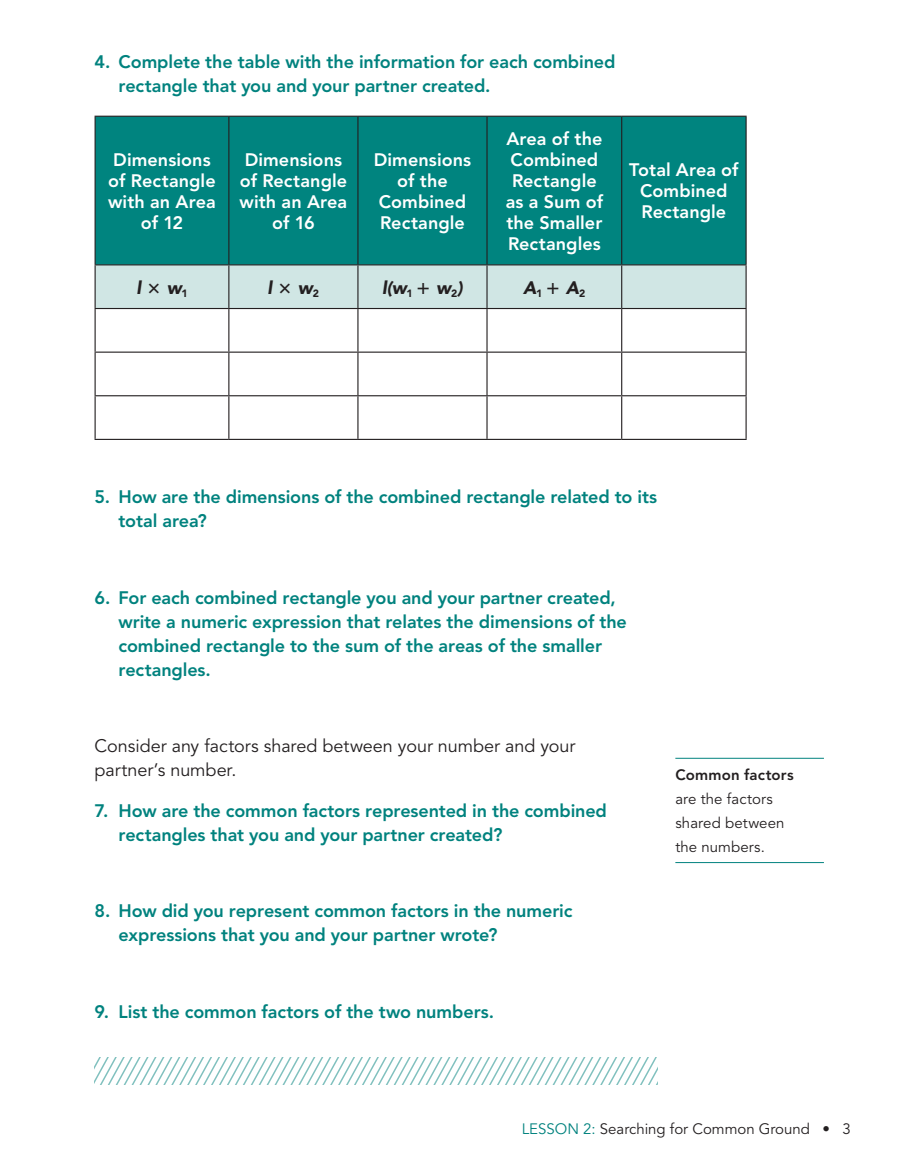
<style>
.page{position:relative;width:905px;height:1175px;background:#fff}
.page>*{position:absolute;margin:0;border:0;box-sizing:border-box;transform-origin:0 0}
.t1{font:800 18px/24px "Avenir LT Std";letter-spacing:-.005em;color:#00827e}
.t2{font:800 18px/21px "Avenir LT Std";letter-spacing:.005em;color:#fff;text-align:center}
.t3{font:18px/24px "Avenir LT Std";letter-spacing:-.005em;color:#231f20}
.t4{font:italic 900 18px "Avenir LT Std";color:#231f20}
.t5{font:15px/24px "Avenir LT Std";color:#231f20}
.t6{font:800 15px "Avenir LT Std";letter-spacing:.015em;color:#231f20}
.s1{color:#00827e}
</style>
<div class="page">
<div style="left:96px;top:117px;width:649px;height:147px;background:#00847f"></div>
<hr style="left:94px;top:116px;width:135px;height:1px;background:#231f20">
<hr style="left:94px;top:117px;width:2px;height:147px;background:#231f20">
<hr style="left:229px;top:116px;width:129px;height:1px;background:#231f20">
<hr style="left:228px;top:117px;width:1px;height:147px;background:#231f20">
<hr style="left:358px;top:116px;width:129px;height:1px;background:#231f20">
<hr style="left:357px;top:117px;width:1px;height:147px;background:#231f20">
<hr style="left:487px;top:116px;width:134px;height:1px;background:#231f20">
<hr style="left:486px;top:117px;width:1px;height:147px;background:#231f20">
<hr style="left:621px;top:116px;width:125px;height:1px;background:#231f20">
<hr style="left:621px;top:117px;width:1px;height:147px;background:#231f20">
<hr style="left:745px;top:117px;width:1px;height:147px;background:#231f20">
<hr style="left:94px;top:264px;width:135px;height:1px;background:#231f20">
<hr style="left:94px;top:265px;width:2px;height:43px;background:#231f20">
<hr style="left:229px;top:264px;width:129px;height:1px;background:#231f20">
<hr style="left:358px;top:264px;width:129px;height:1px;background:#231f20">
<hr style="left:487px;top:264px;width:134px;height:1px;background:#231f20">
<hr style="left:621px;top:264px;width:125px;height:1px;background:#231f20">
<hr style="left:94px;top:308px;width:135px;height:1px;background:#231f20">
<hr style="left:94px;top:309px;width:2px;height:42px;background:#231f20">
<hr style="left:229px;top:308px;width:129px;height:1px;background:#231f20">
<hr style="left:228px;top:309px;width:1px;height:42px;background:#231f20">
<hr style="left:358px;top:308px;width:129px;height:1px;background:#231f20">
<hr style="left:357px;top:309px;width:1px;height:42px;background:#231f20">
<hr style="left:487px;top:308px;width:134px;height:1px;background:#231f20">
<hr style="left:486px;top:309px;width:1px;height:42px;background:#231f20">
<hr style="left:621px;top:308px;width:125px;height:1px;background:#231f20">
<hr style="left:621px;top:309px;width:1px;height:42px;background:#231f20">
<hr style="left:745px;top:309px;width:1px;height:42px;background:#231f20">
<hr style="left:94px;top:351px;width:135px;height:2px;background:#231f20">
<hr style="left:94px;top:353px;width:2px;height:42px;background:#231f20">
<hr style="left:229px;top:351px;width:129px;height:2px;background:#231f20">
<hr style="left:228px;top:353px;width:1px;height:42px;background:#231f20">
<hr style="left:358px;top:351px;width:129px;height:2px;background:#231f20">
<hr style="left:357px;top:353px;width:1px;height:42px;background:#231f20">
<hr style="left:487px;top:351px;width:134px;height:2px;background:#231f20">
<hr style="left:486px;top:353px;width:1px;height:42px;background:#231f20">
<hr style="left:621px;top:351px;width:125px;height:2px;background:#231f20">
<hr style="left:621px;top:353px;width:1px;height:42px;background:#231f20">
<hr style="left:745px;top:353px;width:1px;height:42px;background:#231f20">
<hr style="left:94px;top:395px;width:135px;height:1px;background:#231f20">
<hr style="left:94px;top:396px;width:2px;height:43px;background:#231f20">
<hr style="left:229px;top:395px;width:129px;height:1px;background:#231f20">
<hr style="left:228px;top:396px;width:1px;height:43px;background:#231f20">
<hr style="left:358px;top:395px;width:129px;height:1px;background:#231f20">
<hr style="left:357px;top:396px;width:1px;height:43px;background:#231f20">
<hr style="left:487px;top:395px;width:134px;height:1px;background:#231f20">
<hr style="left:486px;top:396px;width:1px;height:43px;background:#231f20">
<hr style="left:621px;top:395px;width:125px;height:1px;background:#231f20">
<hr style="left:621px;top:396px;width:1px;height:43px;background:#231f20">
<hr style="left:745px;top:396px;width:1px;height:43px;background:#231f20">
<hr style="left:94px;top:439px;width:135px;height:1px;background:#231f20">
<hr style="left:229px;top:439px;width:129px;height:1px;background:#231f20">
<hr style="left:358px;top:439px;width:129px;height:1px;background:#231f20">
<hr style="left:487px;top:439px;width:134px;height:1px;background:#231f20">
<hr style="left:621px;top:439px;width:125px;height:1px;background:#231f20">
<hr style="left:675px;top:758px;width:149px;height:1px;background:#00827e">
<hr style="left:675px;top:862px;width:149px;height:1px;background:#00827e">
<svg style="left:94px;top:1058px;width:563px;height:26px"></svg>
<div style="left:95px;top:265px;width:651px;height:43px;background:#d0e6e4"></div>
<p class="t1" style="left:119px;top:49px;width:498px;text-indent:-24px">4. Complete the table with the information for each combined rectangle that you and your partner created.</p>
<p class="t2" style="left:108px;top:149px;width:109px">Dimensions of Rectangle with an Area of 12</p>
<p class="t2" style="left:239px;top:149px;width:109px">Dimensions of Rectangle with an Area of 16</p>
<p class="t2" style="left:374px;top:149px;width:99px">Dimensions of the<br>Combined<br>Rectangle</p>
<p class="t2" style="left:506px;top:128px;width:99px">Area of the<br>Combined<br>Rectangle as a Sum of the Smaller<br>Rectangles</p>
<p class="t4" style="left:136px;top:276px;width:53px">l ✓ w<sub>1</sub></p>
<p class="t4" style="left:267px;top:276px;width:53px">l ✓ w<sub>2</sub></p>
<p class="t4" style="left:382px;top:276px;width:32px">l(w<sub>1</sub></p>
<p class="t4" style="left:436px;top:276px;width:28px">w<sub>2</sub>)</p>
<p class="t4" style="left:523px;top:276px;width:21px">A<sub>1</sub></p>
<p class="t4" style="left:565px;top:276px;width:21px">A<sub>2</sub></p>
<p class="t2" style="left:629px;top:160px;width:111px">Total Area of<br>Combined<br>Rectangle</p>
<p class="t1" style="left:119px;top:485px;width:540px;text-indent:-24px">5. How are the dimensions of the combined rectangle related to its total area?</p>
<p class="t1" style="left:119px;top:585px;width:510px;text-indent:-24px">6. For each combined rectangle you and your partner created, write a numeric expression that relates the dimensions of the combined rectangle to the sum of the areas of the smaller rectangles.</p>
<p class="t3" style="left:95px;top:734px;width:482px">Consider any factors shared between your number and your partner’s number.</p>
<p class="t1" style="left:119px;top:798px;width:490px;text-indent:-24px">7. How are the common factors represented in the combined rectangles that you and your partner created?</p>
<p class="t1" style="left:119px;top:899px;width:455px;text-indent:-24px">8. How did you represent common factors in the numeric expressions that you and your partner wrote?</p>
<p class="t1" style="left:95px;top:999px;width:401px">9. List the common factors of the two numbers.</p>
<p class="t6" style="left:675px;top:765px;width:120px">Common factors</p>
<p class="t5" style="left:675px;top:787px;width:111px">are the factors shared between the numbers.</p>
<p class="t5" style="left:521px;top:1117px;width:331px"><span class="s1">LESSON 2:</span> Searching for Common Ground • 3</p>
</div>
